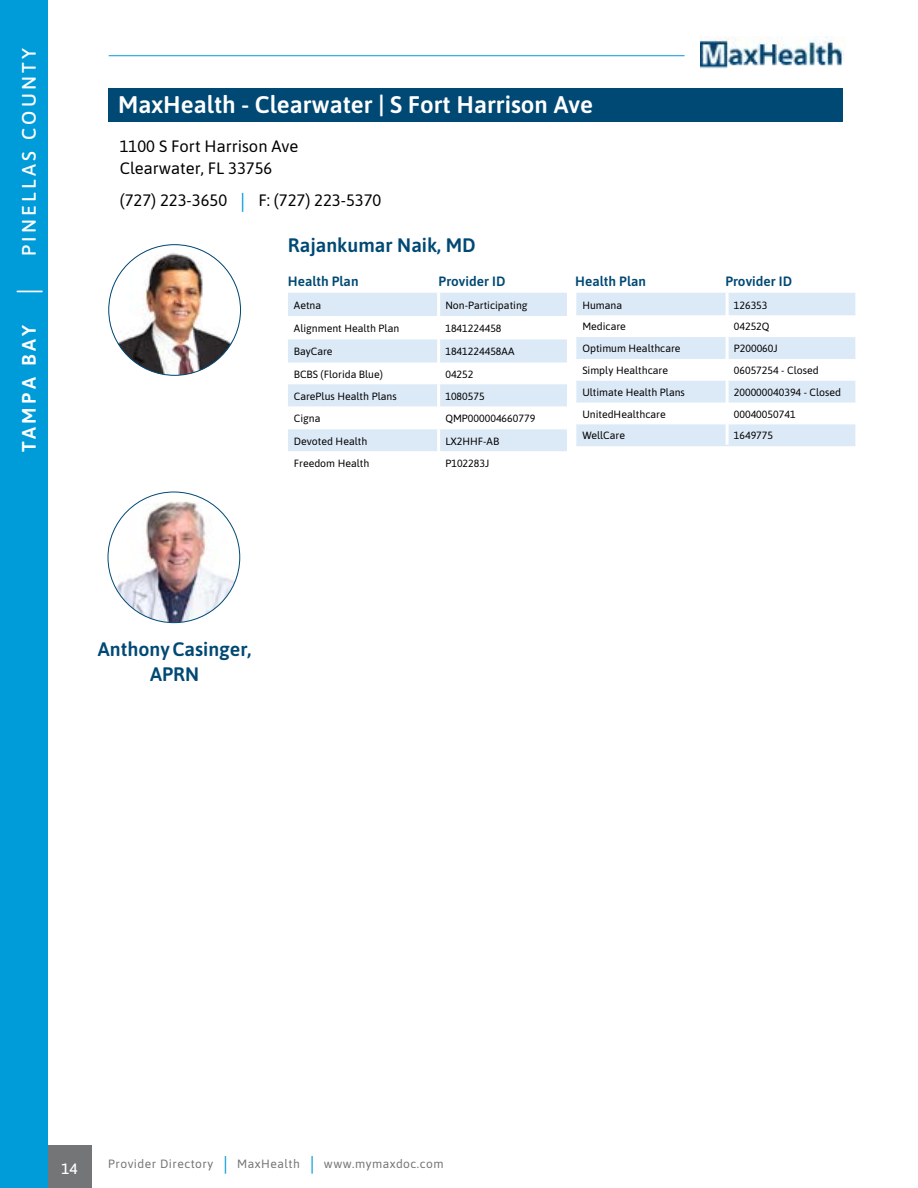
<style>
.page{position:relative;width:918px;height:1188px;background:#fff}
.page>*{position:absolute;margin:0;border:0;box-sizing:border-box;transform-origin:0 0}
.t1{font:600 24px "Asap";color:#fff}
.t2{font:600 19.5px/25.3px "Asap";color:#004974;text-align:center}
.t3{font:500 19.5px "Asap";letter-spacing:.17em;color:#fff}
.t4{font:16.5px/22.5px "Asap";color:#000}
.t5{font:500 15px "Asap";color:#fff}
.t6{font:600 13.5px "Asap";color:#004974}
.t7{font:12px "Asap";letter-spacing:.04em;color:#747576}
.t8{font:10.5px "Asap";color:#000}
.s1{font-weight:600}
.s2{font-weight:400;font-size:28.5px}
.s3{font-size:21px;color:#009bd9}
.s4{font-size:19.5px;color:#009bd9}
</style>
<div class="page">
<div style="left:47px;top:1145px;width:45px;height:43px;background:#747576"></div>
<div style="left:0;top:0;width:47px;height:1188px;background:#009bd9"></div>
<hr style="left:109px;top:55px;width:576px;height:1px;background:#009bd9">
<img style="left:701px;top:36px;width:144px;height:33px">
<div style="left:109px;top:89px;width:734px;height:33px;background:#004974"></div>
<img style="left:109px;top:245px;width:132px;height:130px">
<svg style="left:288px;top:293px;width:279px;height:158px;fill:#dce9f7"></svg>
<svg style="left:288px;top:316px;width:279px;height:23px"></svg>
<hr style="left:437px;top:293px;width:3px;height:23px;background:#fff">
<hr style="left:437px;top:316px;width:3px;height:23px;background:#fff">
<hr style="left:437px;top:339px;width:3px;height:24px;background:#fff">
<hr style="left:437px;top:363px;width:3px;height:21px;background:#fff">
<hr style="left:437px;top:384px;width:3px;height:22px;background:#fff">
<hr style="left:437px;top:406px;width:3px;height:23px;background:#fff">
<hr style="left:437px;top:429px;width:3px;height:22px;background:#fff">
<svg style="left:576px;top:293px;width:279px;height:152px"></svg>
<hr style="left:576px;top:314px;width:150px;height:1px;background:#dce9f7">
<hr style="left:729px;top:314px;width:126px;height:1px;background:#dce9f7">
<hr style="left:576px;top:357px;width:150px;height:2px;background:#dce9f7">
<hr style="left:729px;top:357px;width:126px;height:2px;background:#dce9f7">
<hr style="left:576px;top:401px;width:150px;height:2px;background:#dce9f7">
<hr style="left:729px;top:401px;width:126px;height:2px;background:#dce9f7">
<hr style="left:576px;top:445px;width:151px;height:1px;background:#dce9f7">
<hr style="left:727px;top:445px;width:128px;height:1px;background:#dce9f7">
<hr style="left:576px;top:336px;width:150px;height:1px;background:#fff">
<hr style="left:729px;top:336px;width:126px;height:1px;background:#fff">
<hr style="left:576px;top:379px;width:150px;height:2px;background:#fff">
<hr style="left:729px;top:379px;width:126px;height:2px;background:#fff">
<hr style="left:576px;top:423px;width:150px;height:1px;background:#fff">
<hr style="left:729px;top:423px;width:126px;height:1px;background:#fff">
<hr style="left:726px;top:293px;width:3px;height:22px;background:#fff">
<hr style="left:726px;top:315px;width:3px;height:21px;background:#fff">
<hr style="left:726px;top:336px;width:3px;height:22px;background:#fff">
<hr style="left:726px;top:358px;width:3px;height:22px;background:#fff">
<hr style="left:726px;top:380px;width:3px;height:22px;background:#fff">
<hr style="left:726px;top:402px;width:3px;height:22px;background:#fff">
<hr style="left:726px;top:424px;width:3px;height:21px;background:#fff">
<img style="left:108px;top:492px;width:132px;height:131px">
<h2 class="t3" style="left:15px;top:452px;width:406px;rotate:-90deg"><span class="s1">TAMPA BAY</span> <span class="s2">|</span> PINELLAS COUNTY</h2>
<h1 class="t1" style="left:118px;top:87px;width:476px">MaxHealth - Clearwater | S Fort Harrison Ave</h1>
<h3 class="t4" style="left:120px;top:134px;width:180px">1100 S Fort Harrison Ave<br>Clearwater, FL 33756</h3>
<h3 class="t4" style="left:120px;top:188px;width:263px">(727) 223-3650 <span class="s3">|</span> F: (727) 223-5370</h3>
<h2 class="t2" style="left:288px;top:232px;width:189px">Rajankumar Naik, MD</h2>
<p class="t6" style="left:288px;top:272px;width:72px">Health Plan</p>
<p class="t6" style="left:439px;top:272px;width:68px">Provider ID</p>
<p class="t8" style="left:294px;top:298px;width:29px">Aetna</p>
<p class="t8" style="left:445px;top:298px;width:84px">Non-Participating</p>
<p class="t8" style="left:294px;top:321px;width:107px">Alignment Health Plan</p>
<p class="t8" style="left:445px;top:321px;width:58px">1841224458</p>
<p class="t8" style="left:294px;top:344px;width:40px">BayCare</p>
<p class="t8" style="left:445px;top:344px;width:71px">1841224458AA</p>
<p class="t8" style="left:294px;top:367px;width:91px">BCBS (Florida Blue)</p>
<p class="t8" style="left:445px;top:367px;width:30px">04252</p>
<p class="t8" style="left:294px;top:389px;width:104px">CarePlus Health Plans</p>
<p class="t8" style="left:445px;top:389px;width:41px">1080575</p>
<p class="t8" style="left:294px;top:411px;width:28px">Cigna</p>
<p class="t8" style="left:445px;top:411px;width:91px">QMP000004660779</p>
<p class="t8" style="left:294px;top:434px;width:75px">Devoted Health</p>
<p class="t8" style="left:445px;top:434px;width:55px">LX2HHF-AB</p>
<p class="t8" style="left:294px;top:456px;width:77px">Freedom Health</p>
<p class="t8" style="left:445px;top:456px;width:45px">P102283J</p>
<p class="t6" style="left:575px;top:272px;width:72px">Health Plan</p>
<p class="t6" style="left:725px;top:272px;width:68px">Provider ID</p>
<p class="t8" style="left:582px;top:298px;width:41px">Humana</p>
<p class="t8" style="left:734px;top:298px;width:35px">126353</p>
<p class="t8" style="left:582px;top:319px;width:45px">Medicare</p>
<p class="t8" style="left:734px;top:319px;width:37px">04252Q</p>
<p class="t8" style="left:582px;top:341px;width:100px">Optimum Healthcare</p>
<p class="t8" style="left:734px;top:341px;width:45px">P200060J</p>
<p class="t8" style="left:582px;top:363px;width:87px">Simply Healthcare</p>
<p class="t8" style="left:734px;top:363px;width:86px">06057254 - Closed</p>
<p class="t8" style="left:582px;top:385px;width:104px">Ultimate Health Plans</p>
<p class="t8" style="left:734px;top:385px;width:109px">200000040394 - Closed</p>
<p class="t8" style="left:582px;top:407px;width:85px">UnitedHealthcare</p>
<p class="t8" style="left:734px;top:407px;width:63px">00040050741</p>
<p class="t8" style="left:582px;top:428px;width:44px">WellCare</p>
<p class="t8" style="left:734px;top:428px;width:41px">1649775</p>
<h2 class="t2" style="left:98px;top:636px;width:155px">Anthony Casinger,<br>APRN</h2>
<h3 class="t5" style="left:62px;top:1158px;width:18px">14</h3>
<p class="t7" style="left:108px;top:1155px;width:337px">Provider Directory <span class="s4">|</span> MaxHealth <span class="s4">|</span> www.mymaxdoc.com</p>
</div>
